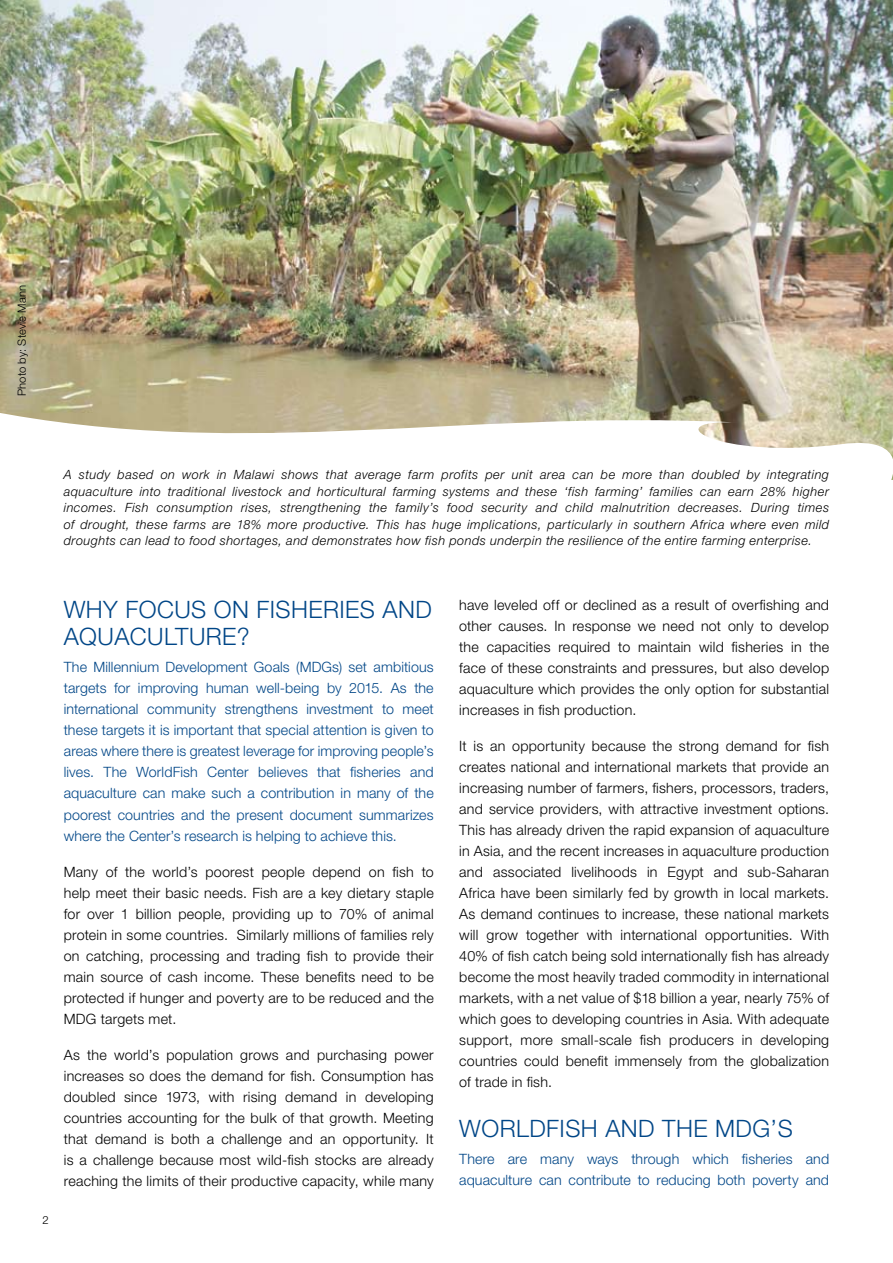
<style>
.page{position:relative;width:893px;height:1263px;background:#fff}
.page>*{position:absolute;margin:0;border:0;box-sizing:border-box;transform-origin:0 0}
.t1{font:300 24px/27px "Helvetica Neue";letter-spacing:.02em;color:#004687}
.t2{font:300 14.25px/21px "Helvetica Neue";letter-spacing:.02em;color:#000;text-align:justify}
.t3{font:300 14.25px/21.1px "Helvetica Neue";letter-spacing:.01em;color:#004687;text-align:justify}
.t4{font:italic 300 12.75px/16.5px "Helvetica Neue";letter-spacing:.04em;color:#000;text-align:justify}
.t5{font:300 11.25px "Helvetica Neue";color:#000}
</style>
<div class="page">
<img style="left:0;top:0;width:893px;height:399px">
<svg style="left:0;top:399px;width:893px;height:81px"></svg>
<p class="t5" style="left:15px;top:396px;width:113px;rotate:-90deg">Photo by: Stevie Mann</p>
<p class="t4" style="left:64px;top:466px;width:767px">A study based on work in Malawi shows that average farm profits per unit area can be more than doubled by integrating aquaculture into traditional livestock and horticultural farming systems and these ‘fish farming’ families can earn 28% higher incomes. Fish consumption rises, strengthening the family’s food security and child malnutrition decreases. During times of drought, these farms are 18% more productive. This has huge implications, particularly in southern Africa where even mild droughts can lead to food shortages, and demonstrates how fish ponds underpin the resilience of the entire farming enterprise.</p>
<h1 class="t1" style="left:64px;top:595px;width:370px">Why focus on fisheries and aquaculture?</h1>
<p class="t3" style="left:64px;top:655px;width:371px">The Millennium Development Goals (MDGs) set ambitious targets for improving human well-being by 2015. As the international community strengthens investment to meet these targets it is important that special attention is given to areas where there is greatest leverage for improving people’s lives. The WorldFish Center believes that fisheries and aquaculture can make such a contribution in many of the poorest countries and the present document summarizes where the Center’s research is helping to achieve this.</p>
<p class="t2" style="left:64px;top:861px;width:371px">Many of the world’s poorest people depend on fish to help meet their basic needs. Fish are a key dietary staple for over 1 billion people, providing up to 70% of animal protein in some countries. Similarly millions of families rely on catching, processing and trading fish to provide their main source of cash income. These benefits need to be protected if hunger and poverty are to be reduced and the MDG targets met.</p>
<p class="t2" style="left:64px;top:1044px;width:371px">As the world’s population grows and purchasing power increases so does the demand for fish. Consumption has doubled since 1973, with rising demand in developing countries accounting for the bulk of that growth. Meeting that demand is both a challenge and an opportunity. It is a challenge because most wild-fish stocks are already reaching the limits of their productive capacity, while many</p>
<p class="t2" style="left:459px;top:594px;width:371px">have leveled off or declined as a result of overfishing and other causes. In response we need not only to develop the capacities required to maintain wild fisheries in the face of these constraints and pressures, but also develop aquaculture which provides the only option for substantial increases in fish production.</p>
<p class="t2" style="left:459px;top:735px;width:372px">It is an opportunity because the strong demand for fish creates national and international markets that provide an increasing number of farmers, fishers, processors, traders, and service providers, with attractive investment options.<br>This has already driven the rapid expansion of aquaculture in Asia, and the recent increases in aquaculture production and associated livelihoods in Egypt and sub-Saharan Africa have been similarly fed by growth in local markets.<br>As demand continues to increase, these national markets will grow together with international opportunities. With 40% of fish catch being sold internationally fish has already become the most heavily traded commodity in international markets, with a net value of $18 billion a year, nearly 75% of which goes to developing countries in Asia. With adequate support, more small-scale fish producers in developing countries could benefit immensely from the globalization of trade in fish.</p>
<h1 class="t1" style="left:459px;top:1115px;width:335px">WorldFish and the MDG’s</h1>
<p class="t3" style="left:459px;top:1148px;width:371px">There are many ways through which fisheries and aquaculture can contribute to reducing both poverty and</p>
</div>
